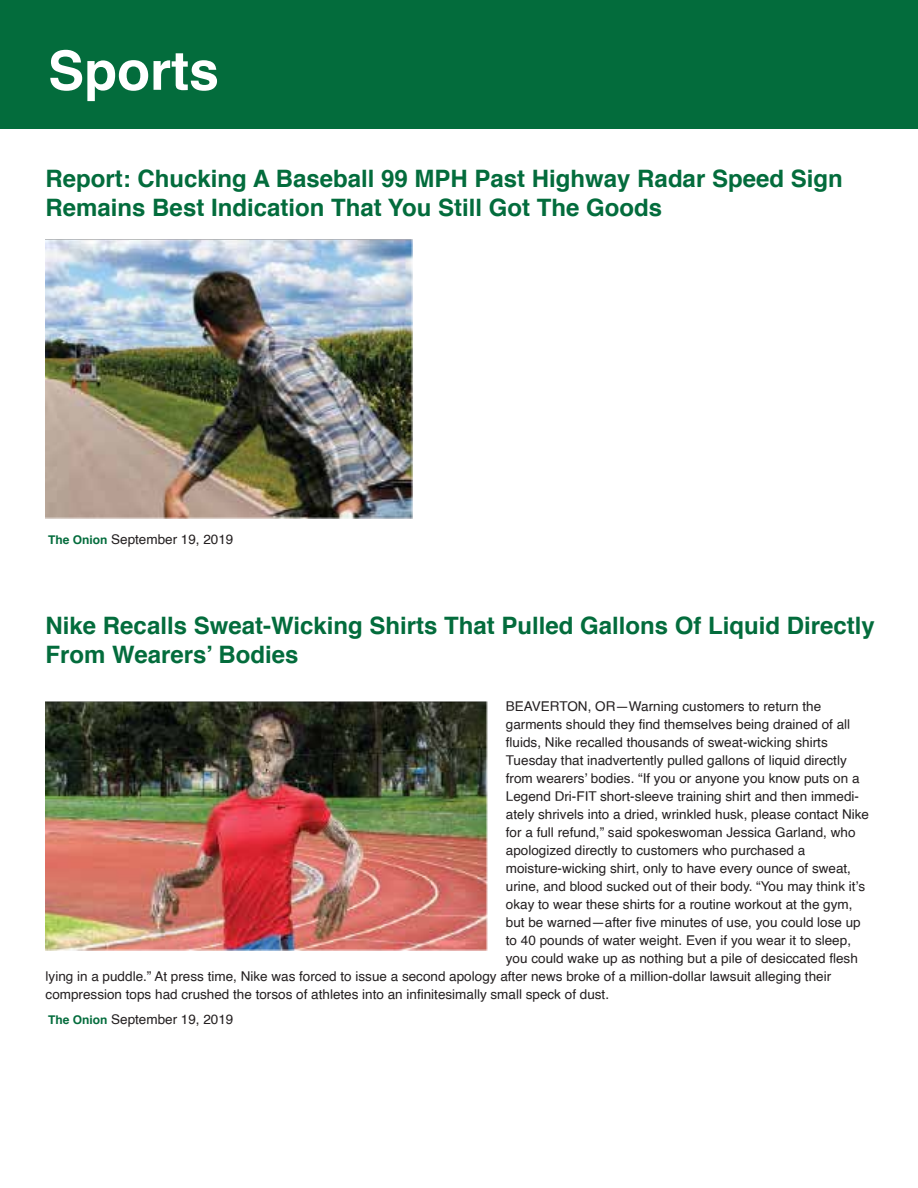
<style>
.page{position:relative;width:918px;height:1188px;background:#fff}
.page>*{position:absolute;margin:0;border:0;box-sizing:border-box;transform-origin:0 0}
.t1{font:700 54px "Helvetica";color:#fff}
.t2{font:700 24px/28.8px "Helvetica";color:#036c3c}
.t3{font:13.5px "Helvetica";color:#231f20}
.s1{font-weight:700;font-size:12px;color:#036c3c}
</style>
<div class="page">
<div style="left:0;top:0;width:918px;height:129px;background:#036c3c"></div>
<img style="left:45px;top:239px;width:367px;height:280px">
<img style="left:45px;top:701px;width:443px;height:250px">
<h1 class="t1" style="left:48px;top:27px;width:173px">Sports</h1>
<h2 class="t2" style="left:46px;top:165px;width:799px">Report: Chucking A Baseball 99 MPH Past Highway Radar Speed Sign<br>Remains Best Indication That You Still Got The Goods</h2>
<p class="t3" style="left:48px;top:529px;width:187px"><span class="s1">The Onion</span> September 19, 2019</p>
<h2 class="t2" style="left:46px;top:611px;width:831px">Nike Recalls Sweat-Wicking Shirts That Pulled Gallons Of Liquid Directly<br>From Wearers’ Bodies</h2>
<p class="t3" style="left:506px;top:696px;width:317px">BEAVERTON, OR—Warning customers to return the</p>
<p class="t3" style="left:506px;top:714px;width:346px">garments should they find themselves being drained of all</p>
<p class="t3" style="left:506px;top:732px;width:323px">fluids, Nike recalled thousands of sweat-wicking shirts</p>
<p class="t3" style="left:506px;top:750px;width:342px">Tuesday that inadvertently pulled gallons of liquid directly</p>
<p class="t3" style="left:506px;top:768px;width:355px">from wearers’ bodies. “If you or anyone you know puts on a</p>
<p class="t3" style="left:506px;top:786px;width:355px">Legend Dri-FIT short-sleeve training shirt and then immedi-</p>
<p class="t3" style="left:506px;top:804px;width:365px">ately shrivels into a dried, wrinkled husk, please contact Nike</p>
<p class="t3" style="left:506px;top:822px;width:351px">for a full refund,” said spokeswoman Jessica Garland, who</p>
<p class="t3" style="left:506px;top:840px;width:301px">apologized directly to customers who purchased a</p>
<p class="t3" style="left:506px;top:858px;width:347px">moisture-wicking shirt, only to have every ounce of sweat,</p>
<p class="t3" style="left:506px;top:876px;width:361px">urine, and blood sucked out of their body. “You may think it’s</p>
<p class="t3" style="left:506px;top:894px;width:348px">okay to wear these shirts for a routine workout at the gym,</p>
<p class="t3" style="left:506px;top:912px;width:356px">but be warned—after five minutes of use, you could lose up</p>
<p class="t3" style="left:506px;top:930px;width:347px">to 40 pounds of water weight. Even if you wear it to sleep,</p>
<p class="t3" style="left:506px;top:948px;width:353px">you could wake up as nothing but a pile of desiccated flesh</p>
<p class="t3" style="left:46px;top:966px;width:787px">lying in a puddle.” At press time, Nike was forced to issue a second apology after news broke of a million-dollar lawsuit alleging their</p>
<p class="t3" style="left:46px;top:984px;width:565px">compression tops had crushed the torsos of athletes into an infinitesimally small speck of dust.</p>
<p class="t3" style="left:48px;top:1009px;width:187px"><span class="s1">The Onion</span> September 19, 2019</p>
</div>
